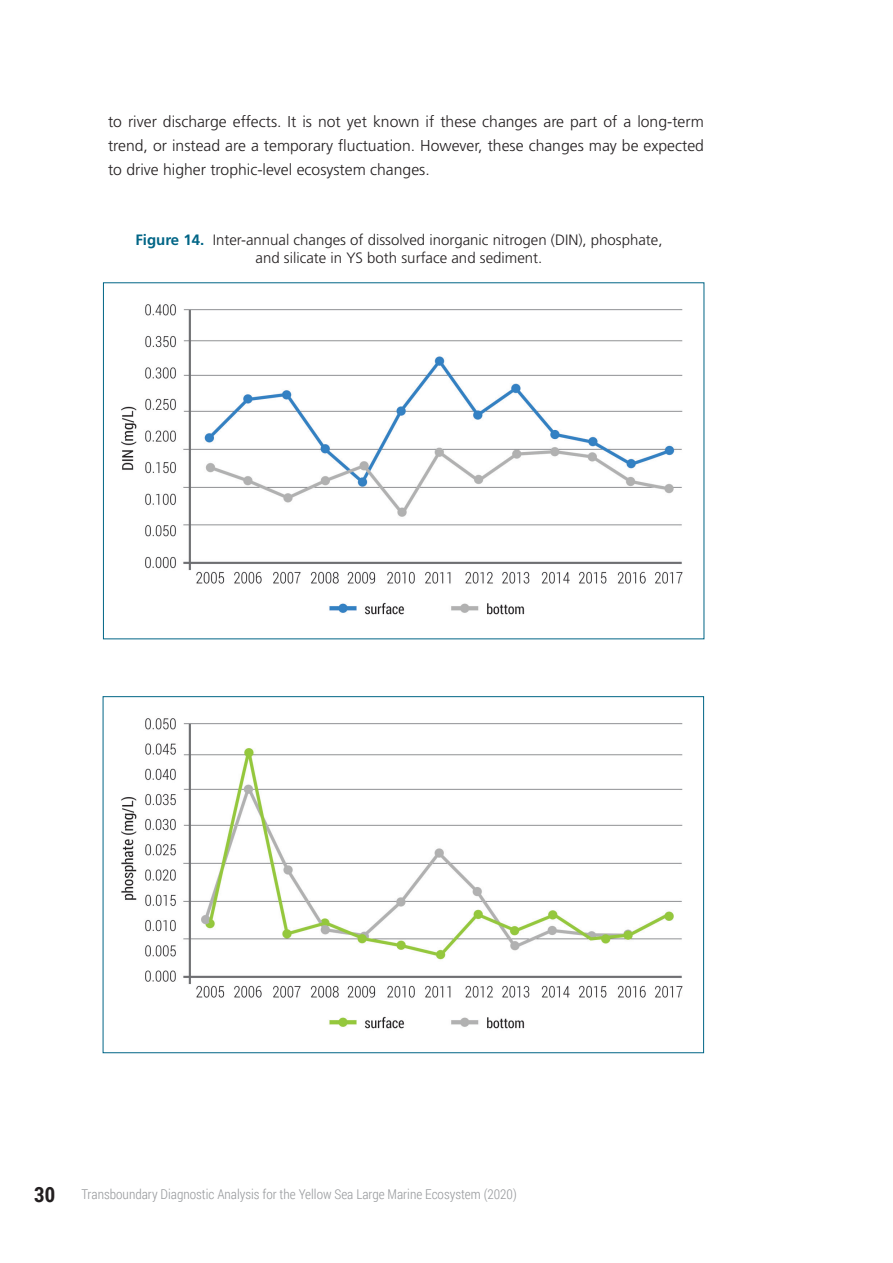
<style>
.page{position:relative;width:893px;height:1263px;background:#fff}
.page>*{position:absolute;margin:0;border:0;box-sizing:border-box;transform-origin:0 0}
.t1{font:300 15.75px/24px "Frutiger LT Std";color:#231f20;text-align:justify}
.t2{font:300 15px/18px "Frutiger LT Std";color:#231f20;text-align:center}
.t3{font:300 13.5px "Roboto Condensed";color:#97999c}
.s1{font-weight:700;color:#006586}
.s2{font-weight:700;font-size:21px;color:#231f20}
</style>
<div class="page">
<img style="left:121px;top:304px;width:562px;height:311px">
<img style="left:121px;top:718px;width:562px;height:311px">
<p class="t1" style="left:108px;top:110px;width:597px">to river discharge effects. It is not yet known if these changes are part of a long-term trend, or instead are a temporary fluctuation. However, these changes may be expected to drive higher trophic-level ecosystem changes.</p>
<p class="t2" style="left:135px;top:231px;width:529px"><span class="s1">Figure 14.</span> Inter-annual changes of dissolved inorganic nitrogen (DIN), phosphate, and silicate in YS both surface and sediment.</p>
<p class="t3" style="left:34px;top:1185px;width:484px"><span class="s2">30</span> Transboundary Diagnostic Analysis for the Yellow Sea Large Marine Ecosystem (2020)</p>
</div>
